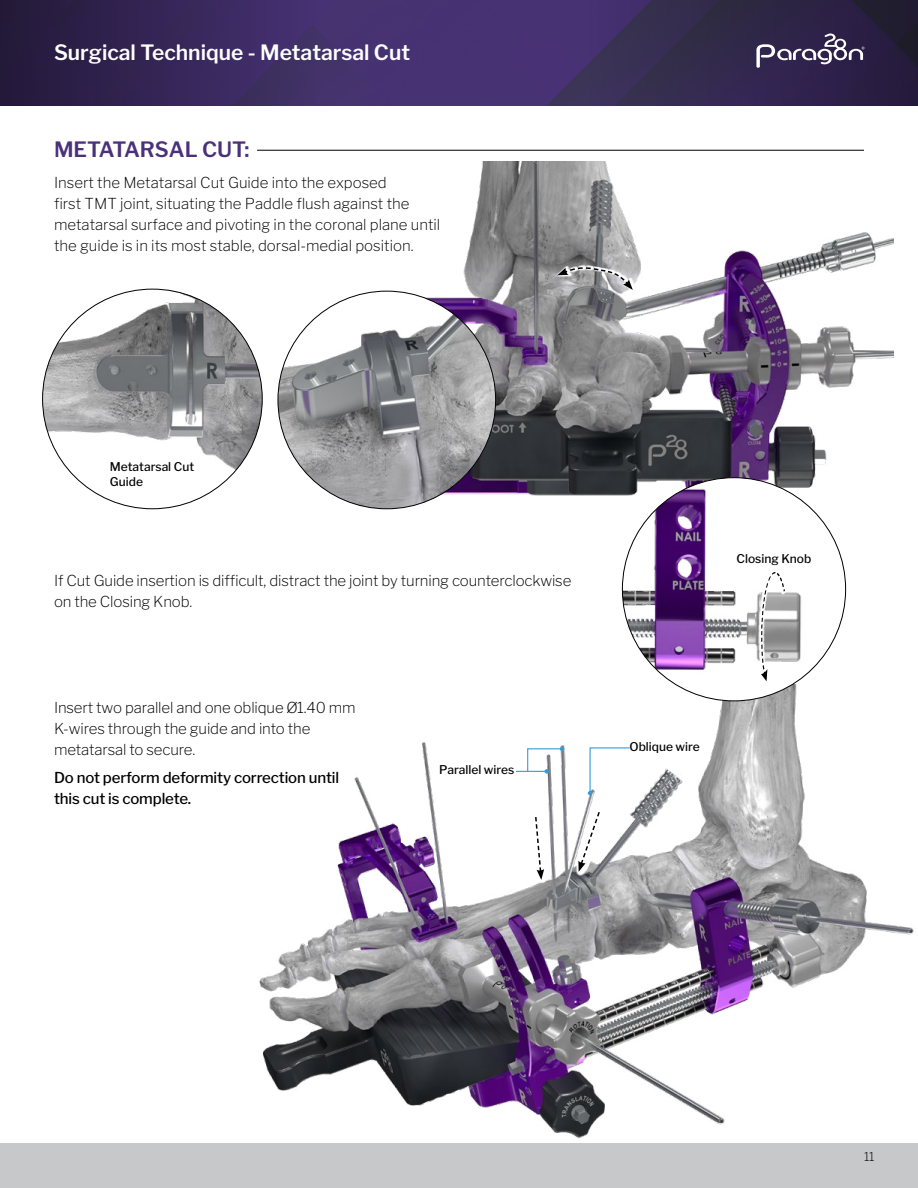
<style>
.page{position:relative;width:918px;height:1188px;background:#fff}
.page>*{position:absolute;margin:0;border:0;box-sizing:border-box;transform-origin:0 0}
.t1{font:600 21px "Libre Franklin";color:#fff}
.t2{font:600 21px "Libre Franklin";color:#4a317a}
.t3{font:200 15px/21px "Libre Franklin";letter-spacing:-.005em;color:#000}
.t4{font:500 15px/21px "Libre Franklin";letter-spacing:-.01em;color:#000}
.t5{font:500 12px/15px "Libre Franklin";color:#000}
.t6{font:200 12px "Libre Franklin";color:#000}
</style>
<div class="page">
<div style="left:0;top:1143px;width:918px;height:45px;background:#c6c8ca"></div>
<hr style="left:257px;top:150px;width:607px;height:1px;background:#000">
<div style="left:316px;top:0;width:272px;height:106px;background:#473274"></div>
<svg style="left:588px;top:0;width:330px;height:106px;background:#31274b"></svg>
<div style="left:0;top:0;width:316px;height:106px;background:linear-gradient(to right,#23193a,#45326f)"></div>
<svg style="left:756px;top:33px;width:108px;height:35px;background:#564c6c"></svg>
<img style="left:259px;top:685px;width:655px;height:454px">
<img style="left:375px;top:161px;width:518px;height:351px">
<img style="left:278px;top:291px;width:218px;height:218px;border-radius:109px">
<img style="left:43px;top:289px;width:219px;height:220px;border-radius:110px">
<svg style="left:555px;top:259px;width:83px;height:33px;background:#a2a2a3"></svg>
<img style="left:622px;top:478px;width:224px;height:223px;border-radius:112px">
<svg style="left:757px;top:563px;width:31px;height:125px"></svg>
<svg style="left:588px;top:747px;width:43px;height:48px"></svg>
<hr style="left:516px;top:771px;width:31px;height:1px;background:#379cd6">
<svg style="left:527px;top:747px;width:37px;height:27px"></svg>
<svg style="left:528px;top:812px;width:21px;height:73px"></svg>
<svg style="left:570px;top:806px;width:38px;height:72px"></svg>
<h1 class="t1" style="left:54px;top:40px;width:358px">Surgical Technique - Metatarsal Cut</h1>
<h1 class="t2" style="left:54px;top:137px;width:197px">METATARSAL CUT:</h1>
<p class="t3" style="left:54px;top:172px;width:388px">Insert the Metatarsal Cut Guide into the exposed<br>first TMT joint, situating the Paddle flush against the metatarsal surface and pivoting in the coronal plane until the guide is in its most stable, dorsal-medial position.</p>
<p class="t5" style="left:110px;top:459px;width:86px">Metatarsal Cut<br>Guide</p>
<p class="t3" style="left:54px;top:570px;width:519px">If Cut Guide insertion is difficult, distract the joint by turning counterclockwise on the Closing Knob.</p>
<p class="t3" style="left:54px;top:697px;width:303px">Insert two parallel and one oblique Ø1.40 mm<br>K-wires through the guide and into the metatarsal to secure.</p>
<p class="t4" style="left:54px;top:767px;width:287px">Do not perform deformity correction until this cut is complete.</p>
<p class="t5" style="left:439px;top:762px;width:77px">Parallel wires</p>
<p class="t5" style="left:737px;top:552px;width:76px">Closing Knob</p>
<p class="t5" style="left:629px;top:740px;width:72px">Oblique wire</p>
<p class="t6" style="left:864px;top:1149px;width:12px">11</p>
</div>
